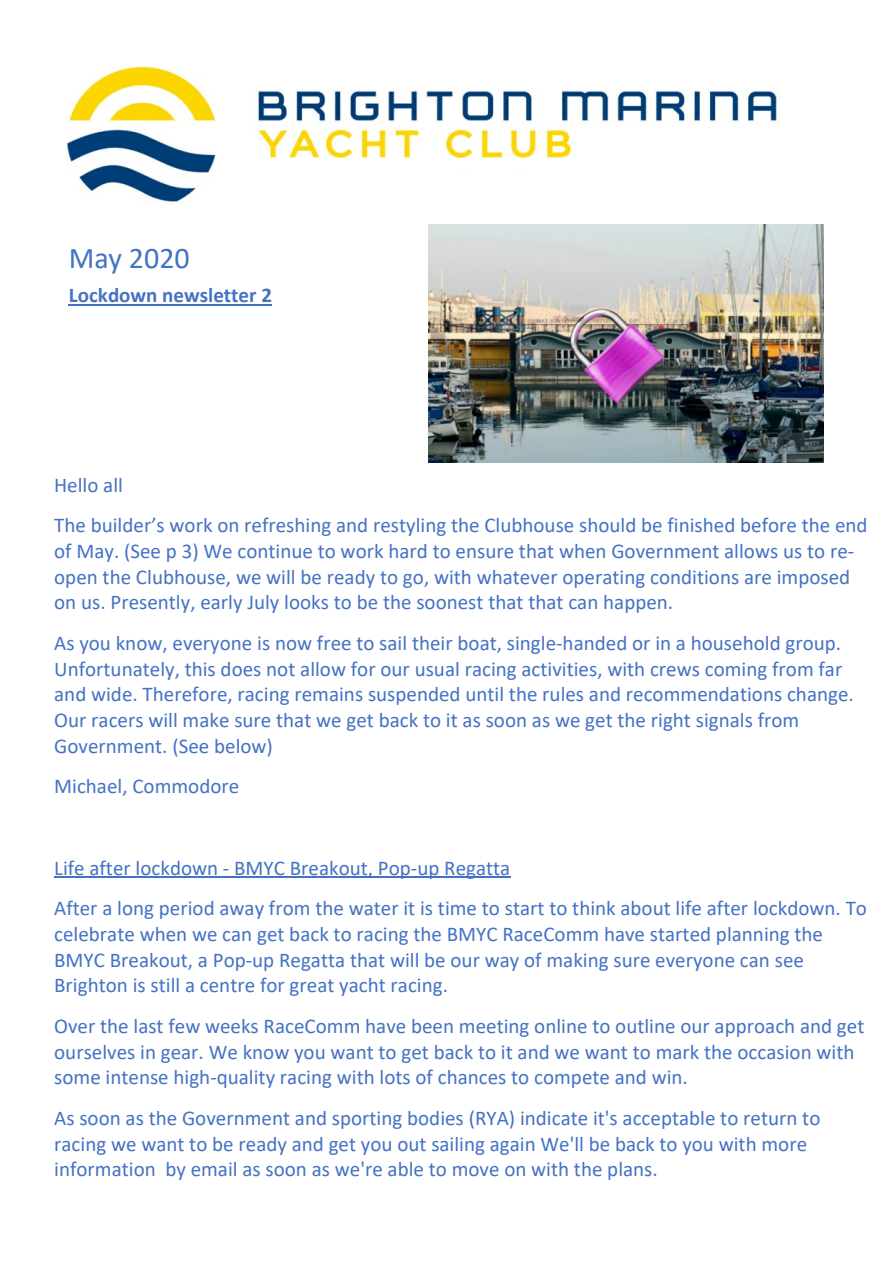
<style>
.page{position:relative;width:894px;height:1264px;background:#fff}
.page>*{position:absolute;margin:0;border:0;box-sizing:border-box;transform-origin:0 0}
.t1{font:30px "Calibri";color:#4472c4}
.t2{font:21px/25.7px "Calibri";color:#4472c4}
.t3{font:700 21px "Calibri";color:#4472c4}
</style>
<div class="page">
<img style="left:66px;top:66px;width:712px;height:136px">
<hr style="left:54px;top:876px;width:456px;height:1px;background:#4472c4">
<img style="left:428px;top:224px;width:395px;height:238px">
<hr style="left:69px;top:304px;width:203px;height:1px;background:#4472c4">
<h1 class="t1" style="left:69px;top:245px;width:122px">May 2020</h1>
<p class="t3" style="left:69px;top:287px;width:204px">Lockdown newsletter 2</p>
<p class="t2" style="left:54px;top:466px;width:814px;line-height:40.7px">Hello all<br>The builder’s work on refreshing and restyling the Clubhouse should be finished before the end</p>
<p class="t2" style="left:54px;top:540px;width:801px">of May. (See p 3) We continue to work hard to ensure that when Government allows us to re&shy;open the Clubhouse, we will be ready to go, with whatever operating conditions are imposed on us. Presently, early July looks to be the soonest that that can happen.</p>
<p class="t2" style="left:54px;top:632px;width:800px">As you know, everyone is now free to sail their boat, single-handed or in a household group.<br>Unfortunately, this does not allow for our usual racing activities, with crews coming from far and wide. Therefore, racing remains suspended until the rules and recommendations change.<br>Our racers will make sure that we get back to it as soon as we get the right signals from Government. (See below)</p>
<p class="t2" style="left:54px;top:775px;width:187px">Michael, Commodore</p>
<p class="t2" style="left:54px;top:849px;width:814px;line-height:40.7px">Life after lockdown - BMYC Breakout, Pop-up Regatta<br>After a long period away from the water it is time to start to think about life after lockdown. To</p>
<p class="t2" style="left:54px;top:922px;width:770px">celebrate when we can get back to racing the BMYC RaceComm have started planning the<br>BMYC Breakout, a Pop-up Regatta that will be our way of making sure everyone can see<br>Brighton is still a centre for great yacht racing.</p>
<p class="t2" style="left:54px;top:1014px;width:811px">Over the last few weeks RaceComm have been meeting online to outline our approach and get ourselves in gear. We know you want to get back to it and we want to mark the occasion with some intense high-quality racing with lots of chances to compete and win.</p>
<p class="t2" style="left:54px;top:1106px;width:767px">As soon as the Government and sporting bodies (RYA) indicate it's acceptable to return to racing we want to be ready and get you out sailing again We'll be back to you with more information by email as soon as we're able to move on with the plans.</p>
</div>
